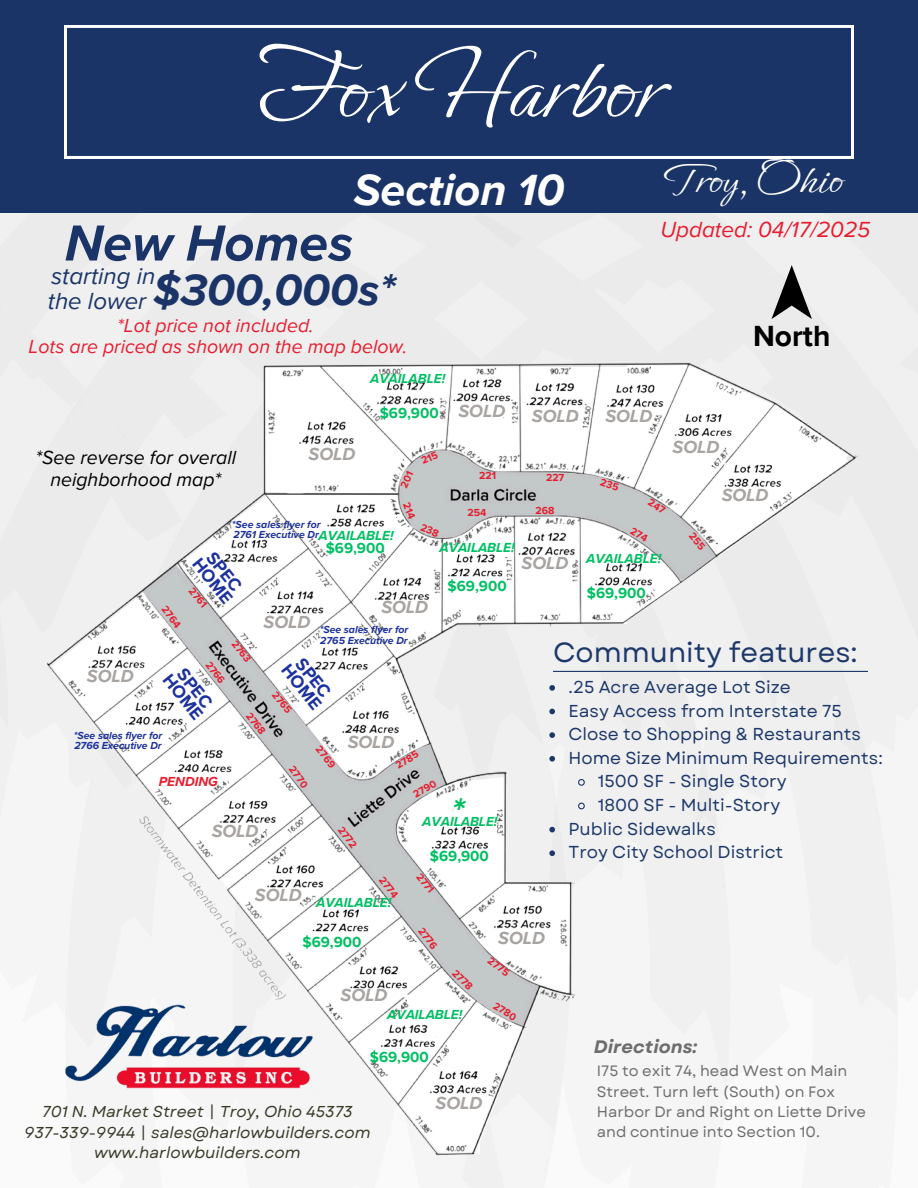
<style>
.page{position:relative;width:918px;height:1188px;background:#fff}
.page>*{position:absolute;margin:0;border:0;box-sizing:border-box;transform-origin:0 0}
.t1{font:101.85px "Ephesis";color:#fff}
.t2{font:italic 700 52.5px "Proxima Nova";color:#1b3467}
.t3{font:45.9px "Ephesis";color:#fff}
.t4{font:italic 700 45px "Proxima Nova";color:#1b3467}
.t5{font:italic 700 45px "Proxima Nova";color:#fff}
.t6{font:italic 700 37.5px "Proxima Nova";color:#00bf63}
.t7{font:700 30px "Proxima Nova";color:#000}
.t8{font:27.75px "Garet";color:#1c3769}
.t9{font:italic 24px/25.8px "Proxima Nova";color:#1b3467}
.t10{font:italic 22.5px "Proxima Nova";color:#e61d2f}
.t11{font:italic 19.5px "Proxima Nova";color:#e61d2f}
.t12{font:italic 19.5px/21.3px "Proxima Nova";color:#000;text-align:center}
.t13{font:italic 700 18px "Proxima Nova";color:#a8a4a2}
.t14{font:700 18px "Proxima Nova";color:#1c319e}
.t15{font:italic 700 18px "Garet";color:#6e6d6c}
.t16{font:17.25px "Garet";color:#1c3769}
.t17{font:italic 15.75px "Garet";color:#383b27}
.t18{font:15px/20.2px "Garet";color:#6e6d6c}
.t19{font:700 15px "Proxima Nova";color:#00bf63}
.t20{font:italic 700 13.5px "Proxima Nova";color:#00bf63}
.t21{font:italic 700 13.5px "Proxima Nova";color:#e61d2f}
.t22{font:italic 700 10.5px "Proxima Nova";color:#1c319e}
.t23{font:700 10.5px "Proxima Nova";color:#e61d2f}
</style>
<div class="page">
<div style="left:0;top:0;width:918px;height:213px;background:#1b3467"></div>
<svg style="left:65px;top:26px;width:788px;height:132px"></svg>
<img style="left:0;top:343px;width:918px;height:845px">
<svg style="left:772px;top:265px;width:40px;height:54px"></svg>
<hr style="left:553px;top:671px;width:315px;height:1px;background:#1c3769">
<svg style="left:549px;top:685px;width:6px;height:6px"></svg>
<svg style="left:549px;top:709px;width:6px;height:5px"></svg>
<svg style="left:549px;top:732px;width:6px;height:6px"></svg>
<svg style="left:549px;top:756px;width:6px;height:6px"></svg>
<svg style="left:577px;top:778px;width:9px;height:9px"></svg>
<svg style="left:577px;top:802px;width:9px;height:8px"></svg>
<svg style="left:549px;top:827px;width:6px;height:5px"></svg>
<svg style="left:549px;top:850px;width:6px;height:6px"></svg>
<svg style="left:689px;top:532px;width:17px;height:18px"></svg>
<svg style="left:636px;top:365px;width:213px;height:156px"></svg>
<svg style="left:600px;top:478px;width:19px;height:13px"></svg>
<svg style="left:421px;top:451px;width:18px;height:13px"></svg>
<svg style="left:227px;top:471px;width:279px;height:348px"></svg>
<svg style="left:630px;top:527px;width:19px;height:15px"></svg>
<p class="t1" style="left:257px;top:24px;width:405px">Fox Harbor</p>
<h3 class="t5" style="left:354px;top:163px;width:212px">Section 10</h3>
<p class="t2" style="left:65px;top:212px;width:290px">New Homes</p>
<p class="t4" style="left:153px;top:263px;width:244px">$300,000s*</p>
<p class="t9" style="left:48px;top:263px;width:109px">starting in the lower</p>
<p class="t11" style="left:117px;top:314px;width:198px">*Lot price not included.</p>
<p class="t11" style="left:28px;top:335px;width:380px">Lots are priced as shown on the map below.</p>
<h5 class="t12" style="left:35px;top:448px;width:202px">*See reverse for overall neighborhood map*</h5>
<p class="t13" style="left:309px;top:444px;width:48px">SOLD</p>
<p class="t20" style="left:370px;top:370px;width:77px">AVAILABLE!</p>
<p class="t19" style="left:380px;top:404px;width:60px">$69,900</p>
<p class="t13" style="left:459px;top:401px;width:48px">SOLD</p>
<p class="t13" style="left:605px;top:405px;width:48px">SOLD</p>
<p class="t13" style="left:532px;top:405px;width:48px">SOLD</p>
<p class="t23" style="left:479px;top:469px;width:18px">221</p>
<p class="t23" style="left:546px;top:471px;width:20px">227</p>
<p class="t23" style="left:468px;top:507px;width:20px">254</p>
<p class="t23" style="left:535px;top:504px;width:21px">268</p>
<p class="t3" style="left:660px;top:150px;width:183px">Troy, Ohio</p>
<p class="t10" style="left:660px;top:217px;width:212px">Updated: 04/17/2025</p>
<p class="t7" style="left:753px;top:319px;width:79px">North</p>
<p class="t13" style="left:673px;top:437px;width:48px">SOLD</p>
<p class="t13" style="left:722px;top:485px;width:48px">SOLD</p>
<p class="t22" style="left:232px;top:518px;width:90px">*See sales flyer for</p>
<p class="t22" style="left:234px;top:528px;width:87px">2761 Executive Dr</p>
<p class="t20" style="left:319px;top:528px;width:77px">AVAILABLE!</p>
<p class="t19" style="left:326px;top:539px;width:60px">$69,900</p>
<p class="t20" style="left:440px;top:540px;width:77px">AVAILABLE!</p>
<p class="t19" style="left:448px;top:577px;width:60px">$69,900</p>
<p class="t14" style="left:218px;top:547px;width:46px;rotate:51deg">SPEC</p>
<p class="t20" style="left:586px;top:551px;width:77px">AVAILABLE!</p>
<p class="t19" style="left:587px;top:584px;width:60px">$69,900</p>
<p class="t13" style="left:522px;top:553px;width:48px">SOLD</p>
<p class="t14" style="left:204px;top:553px;width:54px;rotate:51deg">HOME</p>
<p class="t23" style="left:196px;top:585px;width:24px;rotate:51deg">2761</p>
<p class="t13" style="left:381px;top:597px;width:48px">SOLD</p>
<p class="t23" style="left:169px;top:603px;width:26px;rotate:52deg">2764</p>
<p class="t13" style="left:264px;top:611px;width:48px">SOLD</p>
<p class="t22" style="left:320px;top:624px;width:90px">*See sales flyer for</p>
<p class="t22" style="left:320px;top:634px;width:89px">2765 Executive Dr</p>
<p class="t23" style="left:239px;top:638px;width:26px;rotate:51deg">2763</p>
<p class="t8" style="left:553px;top:633px;width:306px">Community features:</p>
<p class="t14" style="left:307px;top:654px;width:46px;rotate:51deg">SPEC</p>
<p class="t23" style="left:213px;top:659px;width:26px;rotate:52deg">2766</p>
<p class="t14" style="left:293px;top:660px;width:54px;rotate:51deg">HOME</p>
<p class="t14" style="left:189px;top:664px;width:46px;rotate:51deg">SPEC</p>
<p class="t13" style="left:87px;top:666px;width:48px">SOLD</p>
<p class="t14" style="left:175px;top:670px;width:54px;rotate:51deg">HOME</p>
<p class="t16" style="left:569px;top:674px;width:224px">.25 Acre Average Lot Size</p>
<p class="t16" style="left:569px;top:698px;width:275px">Easy Access from Interstate 75</p>
<p class="t16" style="left:569px;top:722px;width:294px">Close to Shopping &amp; Restaurants</p>
<p class="t16" style="left:569px;top:745px;width:316px">Home Size Minimum Requirements:</p>
<p class="t16" style="left:598px;top:769px;width:190px">1500 SF - Single Story</p>
<p class="t16" style="left:598px;top:793px;width:184px">1800 SF - Multi-Story</p>
<p class="t16" style="left:569px;top:816px;width:149px">Public Sidewalks</p>
<p class="t16" style="left:569px;top:840px;width:216px">Troy City School District</p>
<p class="t23" style="left:279px;top:689px;width:26px;rotate:51deg">2765</p>
<p class="t23" style="left:253px;top:710px;width:26px;rotate:52deg">2768</p>
<p class="t22" style="left:74px;top:729px;width:90px">*See sales flyer for</p>
<p class="t22" style="left:74px;top:740px;width:89px">2766 Executive Dr</p>
<p class="t13" style="left:348px;top:731px;width:48px">SOLD</p>
<p class="t23" style="left:323px;top:743px;width:26px;rotate:51deg">2769</p>
<p class="t23" style="left:394px;top:761px;width:26px;rotate:-32deg">2785</p>
<p class="t23" style="left:411px;top:790px;width:26px;rotate:-30deg">2790</p>
<p class="t23" style="left:296px;top:764px;width:26px;rotate:52deg">2770</p>
<h6 class="t21" style="left:159px;top:773px;width:61px">PENDING</h6>
<p class="t6" style="left:451px;top:789px;width:15px">*</p>
<p class="t20" style="left:422px;top:814px;width:77px">AVAILABLE!</p>
<p class="t19" style="left:430px;top:847px;width:60px">$69,900</p>
<p class="t13" style="left:212px;top:820px;width:48px">SOLD</p>
<p class="t23" style="left:345px;top:824px;width:26px;rotate:52deg">2772</p>
<p class="t23" style="left:386px;top:874px;width:26px;rotate:52deg">2774</p>
<p class="t13" style="left:255px;top:885px;width:48px">SOLD</p>
<p class="t20" style="left:316px;top:894px;width:77px">AVAILABLE!</p>
<p class="t19" style="left:303px;top:933px;width:60px">$69,900</p>
<p class="t13" style="left:341px;top:985px;width:48px">SOLD</p>
<p class="t23" style="left:423px;top:871px;width:24px;rotate:51deg">2771</p>
<p class="t23" style="left:425px;top:925px;width:26px;rotate:52deg">2776</p>
<p class="t23" style="left:458px;top:967px;width:26px;rotate:45deg">2778</p>
<p class="t20" style="left:387px;top:1007px;width:77px">AVAILABLE!</p>
<p class="t19" style="left:370px;top:1048px;width:60px">$69,900</p>
<p class="t13" style="left:498px;top:927px;width:48px">SOLD</p>
<p class="t23" style="left:493px;top:955px;width:26px;rotate:37deg">2775</p>
<p class="t23" style="left:497px;top:1000px;width:26px;rotate:31deg">2780</p>
<h4 class="t17" style="left:42px;top:1100px;width:312px">701 N. Market Street | Troy, Ohio 45373</h4>
<p class="t17" style="left:24px;top:1121px;width:348px">937-339-9944 | sales@harlowbuilders.com</p>
<h3 class="t17" style="left:94px;top:1141px;width:208px">www.harlowbuilders.com</h3>
<p class="t13" style="left:436px;top:1092px;width:48px">SOLD</p>
<p class="t15" style="left:594px;top:1034px;width:105px">Directions:</p>
<p class="t18" style="left:597px;top:1061px;width:271px">I75 to exit 74, head West on Main<br>Street. Turn left (South) on Fox<br>Harbor Dr and Right on Liette Drive and continue into Section 10.</p>
</div>
